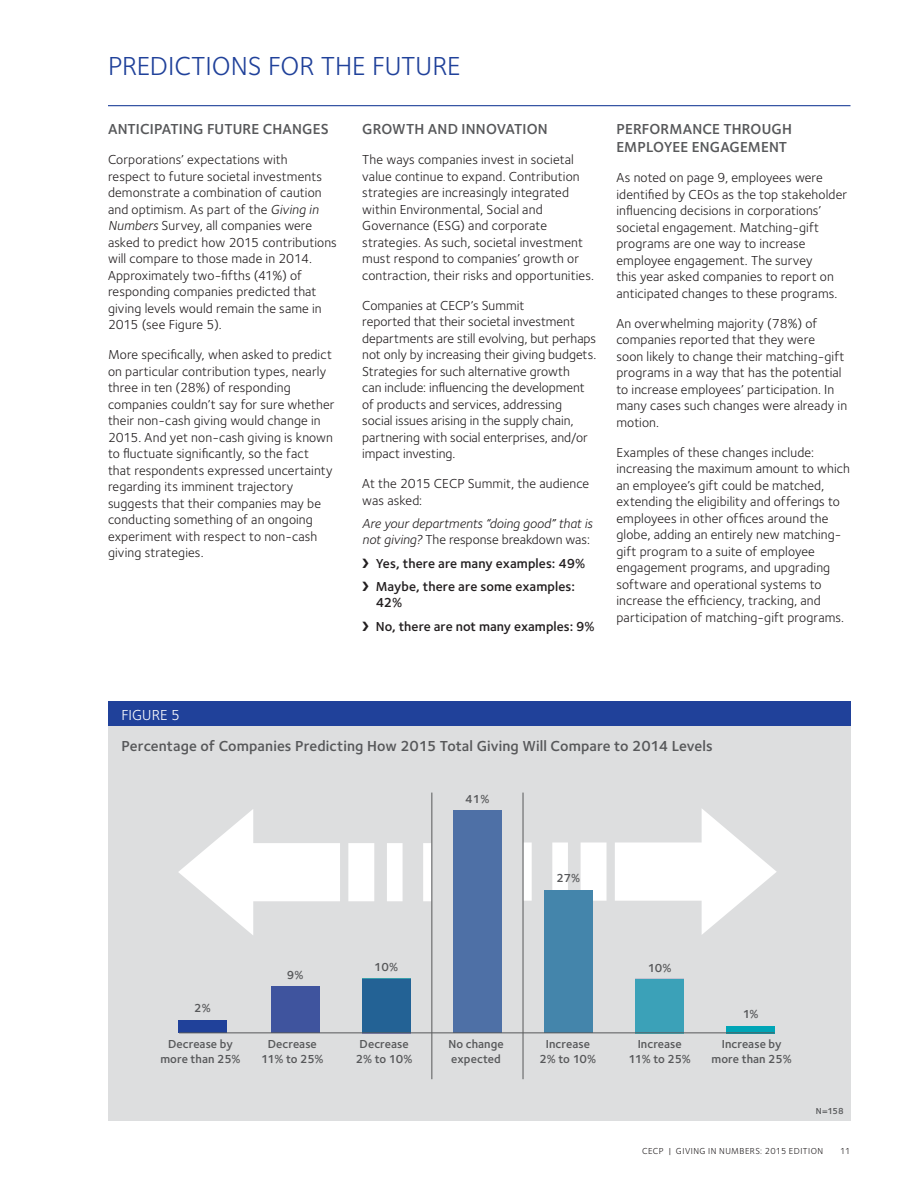
<style>
.page{position:relative;width:918px;height:1188px;background:#fff}
.page>*{position:absolute;margin:0;border:0;box-sizing:border-box;transform-origin:0 0}
.Page_Head_Green_2013{font:27px "Foundry Sterling";color:#20419a}
.Text_CAP_Head_2013{font:600 15px/18px "Foundry Sterling";letter-spacing:.01em;color:#57585a}
.Chart_Head_2013{font:600 15px "Foundry Sterling";letter-spacing:.005em;color:#57585a}
.Figure___2013{font:15px "Foundry Sterling";letter-spacing:.01em;color:#fff}
.t1{font:13.5px/16.5px "Foundry Sterling";letter-spacing:.005em;color:#231f20}
.t2{font:600 13.5px/16.5px "Foundry Sterling";letter-spacing:.005em;color:#231f20}
.t3{font:italic 13.5px/16.5px "Foundry Sterling";color:#231f20}
.t4{font:600 12px/15px "Foundry Sterling";color:#57585a;text-align:center}
.t5{font:9px "Foundry Sterling";letter-spacing:.055em;color:#231f20}
.t6{font:600 9px "Foundry Sterling";color:#57585a}
.s1{font-style:italic}
.s2{font-style:normal}
</style>
<div class="page">
<div style="left:108px;top:702px;width:742px;height:419px;background:#dddedf"></div>
<svg style="left:524px;top:809px;width:253px;height:125px"></svg>
<svg style="left:178px;top:809px;width:253px;height:126px"></svg>
<hr style="left:108px;top:105px;width:742px;height:1px;background:#20419a">
<div style="left:108px;top:702px;width:742px;height:24px;background:#20419a"></div>
<hr style="left:431px;top:793px;width:1px;height:286px;background:#57585a">
<hr style="left:523px;top:793px;width:1px;height:286px;background:#57585a">
<div style="left:178px;top:1021px;width:49px;height:12px;background:#20419a"></div>
<div style="left:271px;top:986px;width:48px;height:46px;background:#3f549e"></div>
<div style="left:362px;top:978px;width:49px;height:54px;background:#236295"></div>
<div style="left:453px;top:810px;width:49px;height:222px;background:#4e70a6"></div>
<div style="left:544px;top:890px;width:49px;height:142px;background:#4485ab"></div>
<div style="left:635px;top:978px;width:49px;height:54px;background:#3ba1b8"></div>
<div style="left:726px;top:1026px;width:49px;height:7px;background:#00a5b6"></div>
<hr style="left:179px;top:1032px;width:596px;height:1px;background:#57585a">
<p class="Page_Head_Green_2013" style="left:108px;top:50px;width:354px">PREDICTIONS FOR THE FUTURE</p>
<p class="Text_CAP_Head_2013" style="left:108px;top:120px;width:222px">ANTICIPATING FUTURE CHANGES</p>
<p class="t1" style="left:108px;top:151px;width:230px">Corporations’ expectations with<br>respect to future societal investments demonstrate a combination of caution and optimism. As part of the <span class="s1">Giving in Numbers</span> Survey, all companies were asked to predict how 2015 contributions will compare to those made in 2014.<br>Approximately two-fifths (41%) of responding companies predicted that giving levels would remain the same in 2015 (see Figure 5).</p>
<p class="t1" style="left:108px;top:346px;width:228px">More specifically, when asked to predict on particular contribution types, nearly three in ten (28%) of responding companies couldn’t say for sure whether their non-cash giving would change in 2015. And yet non-cash giving is known to fluctuate significantly, so the fact that respondents expressed uncertainty regarding its imminent trajectory suggests that their companies may be conducting something of an ongoing experiment with respect to non-cash giving strategies.</p>
<p class="Text_CAP_Head_2013" style="left:362px;top:120px;width:187px">GROWTH AND INNOVATION</p>
<p class="t1" style="left:362px;top:151px;width:233px">The ways companies invest in societal value continue to expand. Contribution strategies are increasingly integrated within Environmental, Social and Governance (ESG) and corporate strategies. As such, societal investment must respond to companies’ growth or contraction, their risks and opportunities.</p>
<p class="t1" style="left:362px;top:297px;width:236px">Companies at CECP’s Summit<br>reported that their societal investment departments are still evolving, but perhaps not only by increasing their giving budgets.<br>Strategies for such alternative growth<br>can include: influencing the development of products and services, addressing<br>social issues arising in the supply chain, partnering with social enterprises, and/or impact investing.</p>
<p class="t1" style="left:362px;top:475px;width:228px">At the 2015 CECP Summit, the audience was asked:</p>
<p class="t3" style="left:362px;top:515px;width:232px">Are your departments “doing good” that is not giving? <span class="s2">The response breakdown was:</span></p>
<p class="t2" style="left:376px;top:555px;width:211px">Yes, there are many examples: 49%</p>
<p class="t2" style="left:376px;top:578px;width:201px">Maybe, there are some examples:<br>42%</p>
<p class="t2" style="left:376px;top:618px;width:220px">No, there are not many examples: 9%</p>
<p class="Text_CAP_Head_2013" style="left:616px;top:120px;width:177px">PERFORMANCE THROUGH<br>EMPLOYEE ENGAGEMENT</p>
<p class="t1" style="left:616px;top:169px;width:232px">As noted on page 9, employees were identified by CEOs as the top stakeholder influencing decisions in corporations’ societal engagement. Matching-gift programs are one way to increase employee engagement. The survey<br>this year asked companies to report on anticipated changes to these programs.</p>
<p class="t1" style="left:616px;top:315px;width:232px">An overwhelming majority (78%) of companies reported that they were<br>soon likely to change their matching-gift programs in a way that has the potential to increase employees’ participation. In many cases such changes were already in motion.</p>
<p class="t1" style="left:616px;top:444px;width:235px">Examples of these changes include: increasing the maximum amount to which an employee’s gift could be matched, extending the eligibility and offerings to employees in other offices around the globe, adding an entirely new matching&shy;gift program to a suite of employee engagement programs, and upgrading software and operational systems to increase the efficiency, tracking, and participation of matching-gift programs.</p>
<p class="Figure___2013" style="left:122px;top:706px;width:60px">FIGURE 5</p>
<p class="Chart_Head_2013" style="left:122px;top:737px;width:593px">Percentage of Companies Predicting How 2015 Total Giving Will Compare to 2014 Levels</p>
<p class="t4" style="left:194px;top:1001px;width:18px">2%</p>
<p class="t4" style="left:287px;top:967px;width:18px">9%</p>
<p class="t4" style="left:374px;top:959px;width:25px">10%</p>
<p class="t4" style="left:465px;top:791px;width:26px">41%</p>
<p class="t4" style="left:557px;top:871px;width:25px">27%</p>
<p class="t4" style="left:648px;top:960px;width:25px">10%</p>
<p class="t4" style="left:743px;top:1007px;width:17px">1%</p>
<p class="t4" style="left:160px;top:1036px;width:82px">Decrease by more than 25%</p>
<p class="t4" style="left:261px;top:1036px;width:64px">Decrease<br>11% to 25%</p>
<p class="t4" style="left:356px;top:1036px;width:58px">Decrease<br>2% to 10%</p>
<p class="t4" style="left:448px;top:1036px;width:57px;text-align:left">No change expected</p>
<p class="t4" style="left:540px;top:1036px;width:58px">Increase<br>2% to 10%</p>
<p class="t4" style="left:629px;top:1036px;width:64px">Increase<br>11% to 25%</p>
<p class="t4" style="left:712px;top:1036px;width:82px">Increase by more than 25%</p>
<p class="t6" style="left:816px;top:1105px;width:29px">N=158</p>
<p class="t5" style="left:642px;top:1146px;width:183px">CECP | GIVING IN NUMBERS: 2015 EDITION</p>
<p class="t5" style="left:840px;top:1146px;width:12px">11</p>
</div>
